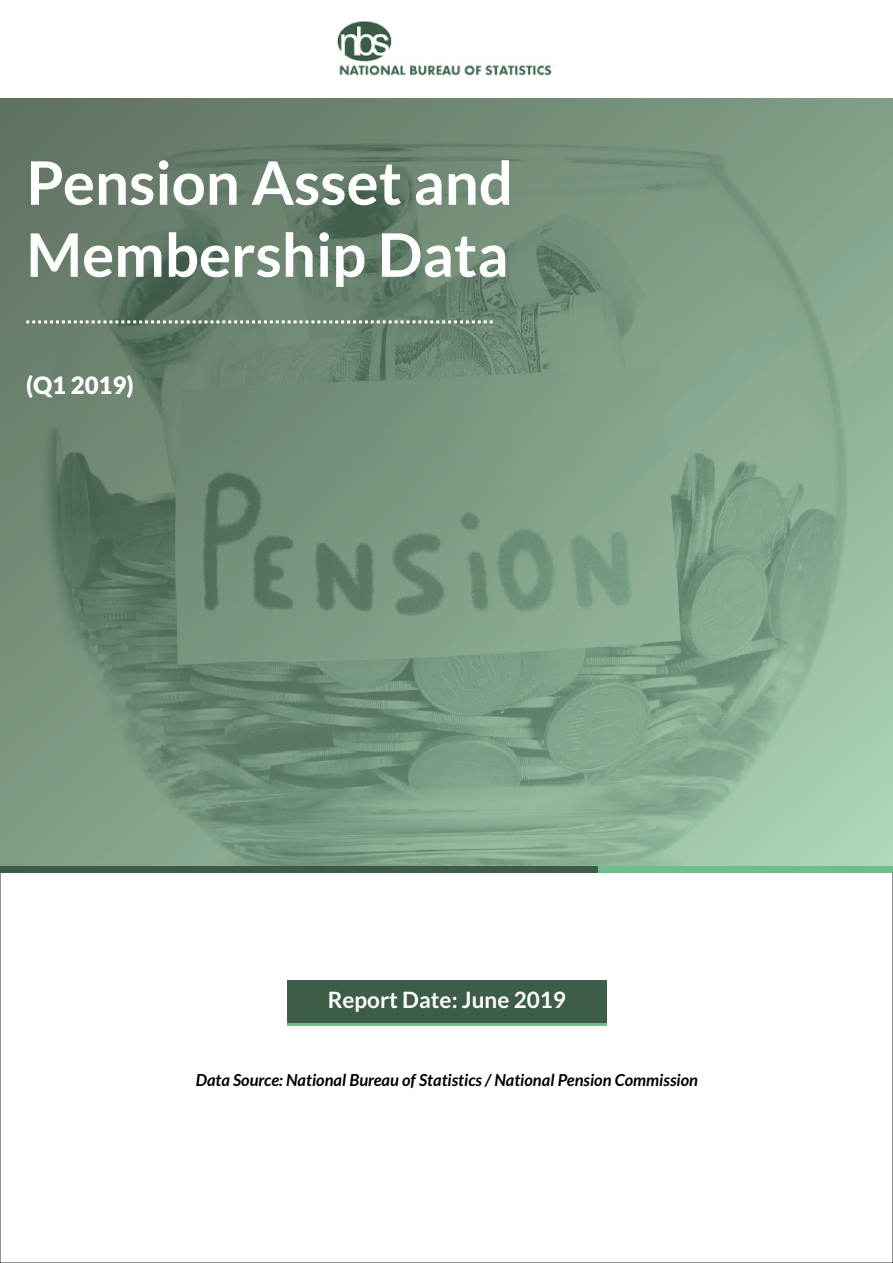
<style>
.page{position:relative;width:893px;height:1263px;background:#fff}
.page>*{position:absolute;margin:0;border:0;box-sizing:border-box;transform-origin:0 0}
.t1{font:700 60px/72px "Lato";color:#fff}
.t2{font:900 24px "Lato";color:#fff}
.t3{font:700 22.5px "Lato";color:#fff}
.t4{font:italic 700 16.5px "Lato";color:#000}
</style>
<div class="page">
<img style="left:0;top:98px;width:893px;height:768px">
<img style="left:337px;top:21px;width:215px;height:55px">
<div style="left:0;top:866px;width:893px;height:6px;background:#71bc8b"></div>
<div style="left:0;top:866px;width:597px;height:6px;background:#3d5d48"></div>
<div style="left:287px;top:985px;width:319px;height:41px;background:#71bc8b"></div>
<div style="left:287px;top:981px;width:319px;height:42px;background:#3d5d48"></div>
<svg style="left:26px;top:320px;width:467px;height:3px"></svg>
<h1 class="t1" style="left:26px;top:150px;width:488px">Pension Asset and<br>Membership Data</h1>
<h2 class="t2" style="left:26px;top:374px;width:109px">(Q1 2019)</h2>
<h3 class="t3" style="left:328px;top:990px;width:240px">Report Date: June 2019</h3>
<p class="t4" style="left:196px;top:1073px;width:504px">Data Source: National Bureau of Statistics / National Pension Commission</p>
</div>
